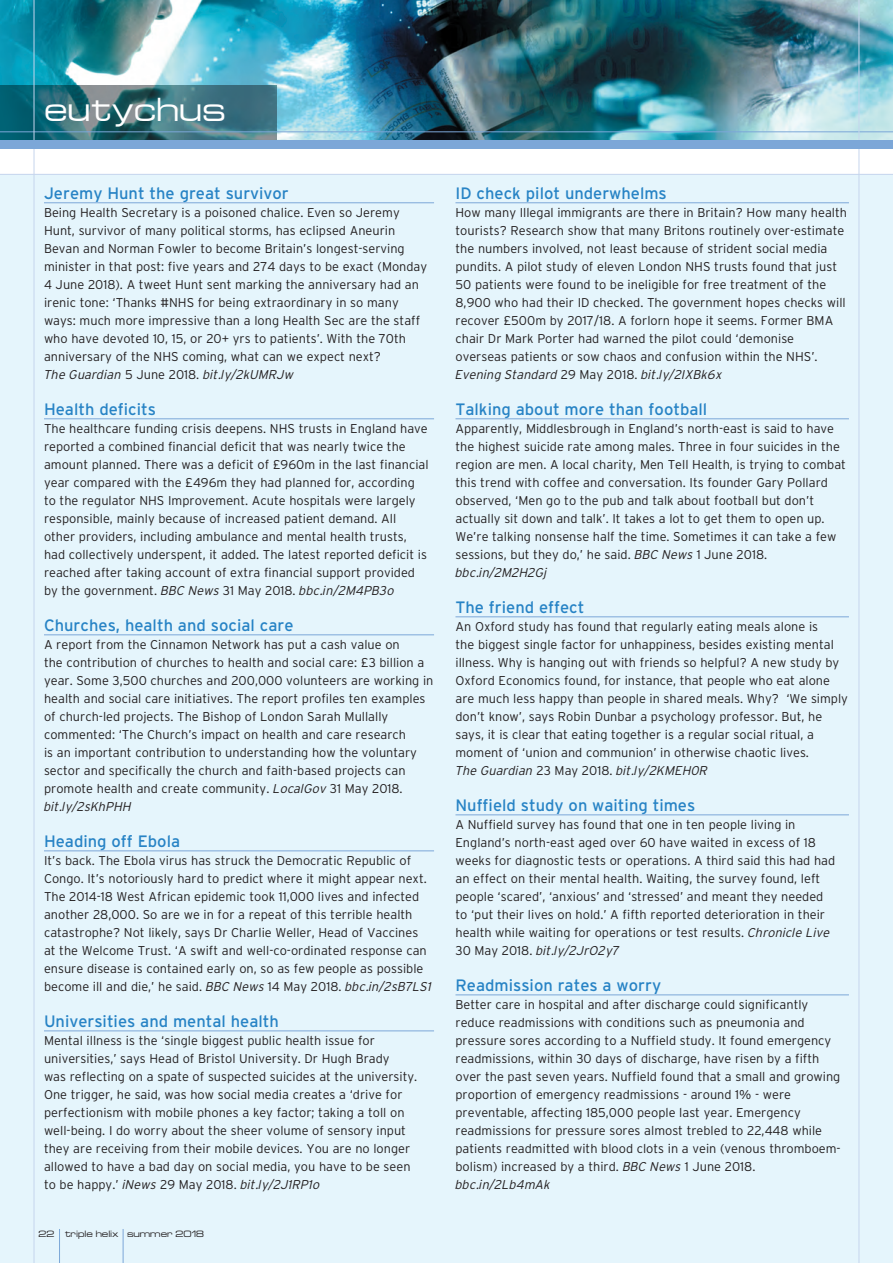
<style>
.page{position:relative;width:893px;height:1263px;background:#fff}
.page>*{position:absolute;margin:0;border:0;box-sizing:border-box;transform-origin:0 0}
.t1{font:30px "Euro Technic Ext";color:#fff}
.t2{font:16.5px "Interstate";color:#2783c5}
.t3{font:300 12.75px/18px "Interstate";color:#231f20}
.t4{font:8.25px "Euro Technic Ext";color:#231f20}
.s1{font-style:italic}
</style>
<div class="page">
<div style="left:0;top:174px;width:893px;height:1089px;background:#e5f5fc"></div>
<img style="left:0;top:0;width:893px;height:140px">
<img style="left:0;top:85px;width:276px;height:55px">
<hr style="left:0;top:131px;width:893px;height:1px;background:#7ca7d8">
<hr style="left:34px;top:0;width:1px;height:1263px;background:#c6d5ed">
<hr style="left:44px;top:203px;width:390px;height:1px;background:#7ca7d8">
<hr style="left:44px;top:419px;width:390px;height:1px;background:#7ca7d8">
<hr style="left:44px;top:635px;width:390px;height:1px;background:#7ca7d8">
<hr style="left:44px;top:851px;width:390px;height:1px;background:#7ca7d8">
<hr style="left:44px;top:1031px;width:390px;height:1px;background:#7ca7d8">
<hr style="left:455px;top:203px;width:394px;height:1px;background:#7ca7d8">
<hr style="left:455px;top:419px;width:394px;height:1px;background:#7ca7d8">
<hr style="left:455px;top:617px;width:394px;height:1px;background:#7ca7d8">
<hr style="left:455px;top:815px;width:394px;height:1px;background:#7ca7d8">
<hr style="left:455px;top:995px;width:394px;height:1px;background:#7ca7d8">
<hr style="left:0;top:174px;width:893px;height:1px;background:#c6d5ed">
<hr style="left:858px;top:0;width:1px;height:1263px;background:#c6d5ed">
<div style="left:0;top:140px;width:893px;height:9px;background:#7ca7d8"></div>
<hr style="left:123px;top:1229px;width:1px;height:34px;background:#7ca7d8">
<hr style="left:59px;top:1229px;width:1px;height:34px;background:#7ca7d8">
<h1 class="t1" style="left:44px;top:93px;width:183px">eutychus</h1>
<p class="t2" style="left:44px;top:184px;width:246px">Jeremy Hunt the great survivor</p>
<p class="t3" style="left:44px;top:204px;width:385px">Being Health Secretary is a poisoned chalice. Even so Jeremy Hunt, survivor of many political storms, has eclipsed Aneurin Bevan and Norman Fowler to become Britain’s longest-serving minister in that post: five years and 274 days to be exact (Monday 4 June 2018). A tweet Hunt sent marking the anniversary had an irenic tone: ‘Thanks #NHS for being extraordinary in so many ways: much more impressive than a long Health Sec are the staff who have devoted 10, 15, or 20+ yrs to patients’. With the 70th anniversary of the NHS coming, what can we expect next?<br><span class="s1">The Guardian</span> 5 June 2018. <span class="s1">bit.ly/2kUMRJw</span></p>
<p class="t2" style="left:44px;top:400px;width:114px">Health deficits</p>
<p class="t3" style="left:44px;top:420px;width:386px">The healthcare funding crisis deepens. NHS trusts in England have reported a combined financial deficit that was nearly twice the amount planned. There was a deficit of £960m in the last financial year compared with the £496m they had planned for, according to the regulator NHS Improvement. Acute hospitals were largely responsible, mainly because of increased patient demand. All other providers, including ambulance and mental health trusts, had collectively underspent, it added. The latest reported deficit is reached after taking account of extra financial support provided by the government. <span class="s1">BBC News</span> 31 May 2018. <span class="s1">bbc.in/2M4PB3o</span></p>
<p class="t2" style="left:44px;top:616px;width:251px">Churches, health and social care</p>
<p class="t3" style="left:44px;top:636px;width:391px">A report from the Cinnamon Network has put a cash value on<br>the contribution of churches to health and social care: £3 billion a year. Some 3,500 churches and 200,000 volunteers are working in health and social care initiatives. The report profiles ten examples of church-led projects. The Bishop of London Sarah Mullally commented: ‘The Church’s impact on health and care research<br>is an important contribution to understanding how the voluntary sector and specifically the church and faith-based projects can promote health and create community. <span class="s1">LocalGov</span> 31 May 2018. <span class="s1">bit.ly/2sKhPHH</span></p>
<p class="t2" style="left:44px;top:832px;width:138px">Heading off Ebola</p>
<p class="t3" style="left:44px;top:852px;width:389px">It’s back. The Ebola virus has struck the Democratic Republic of Congo. It’s notoriously hard to predict where it might appear next.<br>The 2014-18 West African epidemic took 11,000 lives and infected another 28,000. So are we in for a repeat of this terrible health catastrophe? Not likely, says Dr Charlie Weller, Head of Vaccines at the Welcome Trust. ‘A swift and well-co-ordinated response can ensure disease is contained early on, so as few people as possible become ill and die,’ he said. <span class="s1">BBC News</span> 14 May 2018. <span class="s1">bbc.in/2sB7LS1</span></p>
<p class="t2" style="left:44px;top:1012px;width:236px">Universities and mental health</p>
<p class="t3" style="left:44px;top:1032px;width:375px">Mental illness is the ‘single biggest public health issue for universities,’ says Head of Bristol University. Dr Hugh Brady<br>was reflecting on a spate of suspected suicides at the university.<br>One trigger, he said, was how social media creates a ‘drive for perfectionism with mobile phones a key factor; taking a toll on well-being. I do worry about the sheer volume of sensory input they are receiving from their mobile devices. You are no longer allowed to have a bad day on social media, you have to be seen to be happy.’ <span class="s1">iNews</span> 29 May 2018. <span class="s1">bit.ly/2J1RP1o</span></p>
<p class="t4" style="left:39px;top:1229px;width:167px">22 triple helix summer 2018</p>
<p class="t2" style="left:455px;top:184px;width:213px">ID check pilot underwhelms</p>
<p class="t3" style="left:455px;top:204px;width:393px">How many Illegal immigrants are there in Britain? How many health tourists? Research show that many Britons routinely over-estimate the numbers involved, not least because of strident social media pundits. A pilot study of eleven London NHS trusts found that just 50 patients were found to be ineligible for free treatment of the 8,900 who had their ID checked. The government hopes checks will recover £500m by 2017/18. A forlorn hope it seems. Former BMA chair Dr Mark Porter had warned the pilot could ‘demonise overseas patients or sow chaos and confusion within the NHS’.<br><span class="s1">Evening Standard</span> 29 May 2018. <span class="s1">bit.ly/2IXBk6x</span></p>
<p class="t2" style="left:455px;top:400px;width:253px">Talking about more than football</p>
<p class="t3" style="left:455px;top:420px;width:392px">Apparently, Middlesbrough in England’s north-east is said to have the highest suicide rate among males. Three in four suicides in the region are men. A local charity, Men Tell Health, is trying to combat this trend with coffee and conversation. Its founder Gary Pollard observed, ‘Men go to the pub and talk about football but don’t actually sit down and talk’. It takes a lot to get them to open up.<br>We’re talking nonsense half the time. Sometimes it can take a few sessions, but they do,’ he said. <span class="s1">BBC News</span> 1 June 2018. <span class="s1">bbc.in/2M2H2Gj</span></p>
<p class="t2" style="left:455px;top:598px;width:131px">The friend effect</p>
<p class="t3" style="left:455px;top:618px;width:394px">An Oxford study has found that regularly eating meals alone is<br>the biggest single factor for unhappiness, besides existing mental illness. Why is hanging out with friends so helpful? A new study by Oxford Economics found, for instance, that people who eat alone are much less happy than people in shared meals. Why? ‘We simply don’t know’, says Robin Dunbar a psychology professor. But, he says, it is clear that eating together is a regular social ritual, a moment of ‘union and communion’ in otherwise chaotic lives.<br><span class="s1">The Guardian</span> 23 May 2018. <span class="s1">bit.ly/2KMEH0R</span></p>
<p class="t2" style="left:455px;top:796px;width:241px">Nuffield study on waiting times</p>
<p class="t3" style="left:455px;top:816px;width:381px">A Nuffield survey has found that one in ten people living in England’s north-east aged over 60 have waited in excess of 18 weeks for diagnostic tests or operations. A third said this had had an effect on their mental health. Waiting, the survey found, left people ‘scared’, ‘anxious’ and ‘stressed’ and meant they needed to ‘put their lives on hold.’ A fifth reported deterioration in their health while waiting for operations or test results. <span class="s1">Chronicle Live </span>30 May 2018. <span class="s1">bit.ly/2JrO2y7</span></p>
<p class="t2" style="left:455px;top:976px;width:207px">Readmission rates a worry</p>
<p class="t3" style="left:455px;top:996px;width:387px">Better care in hospital and after discharge could significantly reduce readmissions with conditions such as pneumonia and pressure sores according to a Nuffield study. It found emergency readmissions, within 30 days of discharge, have risen by a fifth over the past seven years. Nuffield found that a small and growing proportion of emergency readmissions - around 1% - were preventable, affecting 185,000 people last year. Emergency readmissions for pressure sores almost trebled to 22,448 while patients readmitted with blood clots in a vein (venous thromboem&shy;bolism) increased by a third. <span class="s1">BBC News</span> 1 June 2018. <span class="s1">bbc.in/2Lb4mAk</span></p>
</div>
